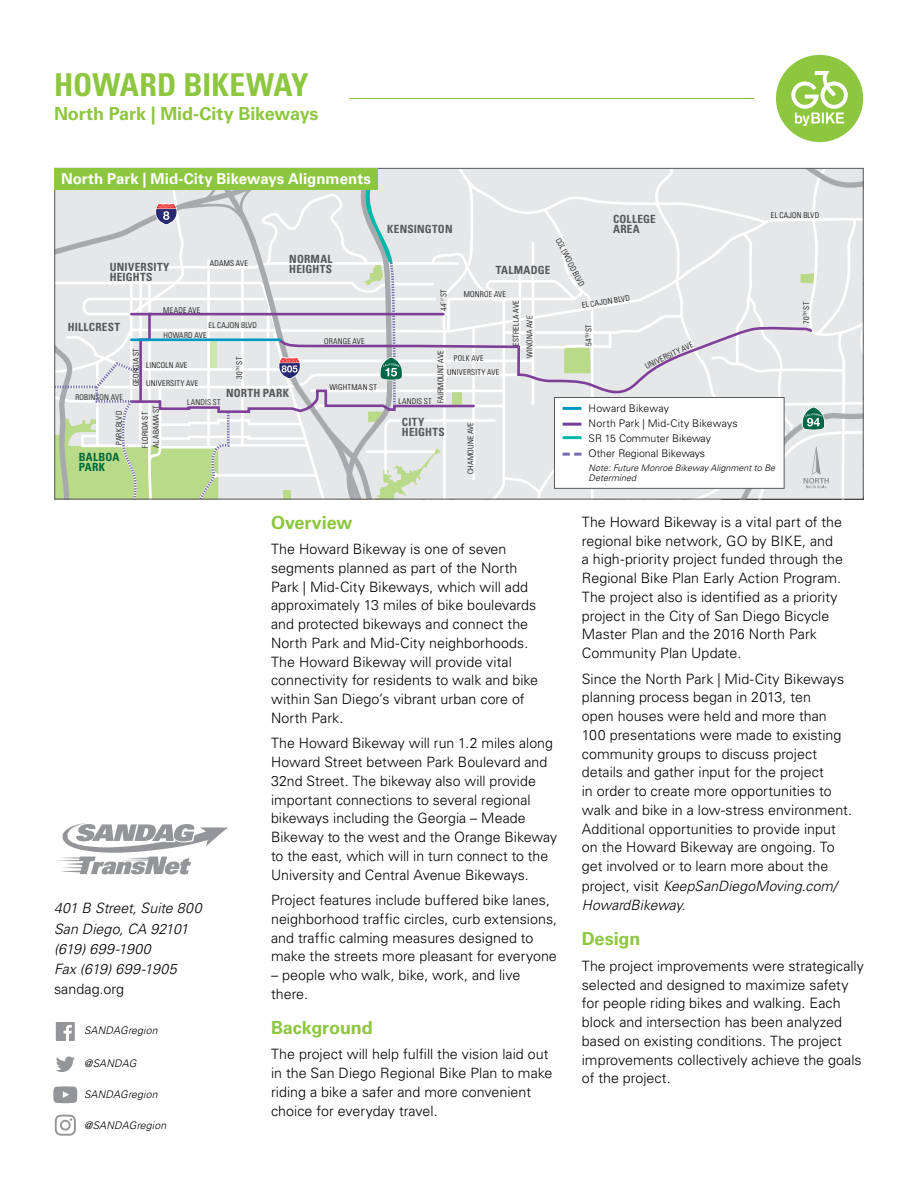
<style>
.page{position:relative;width:918px;height:1188px;background:#fff}
.page>*{position:absolute;margin:0;border:0;box-sizing:border-box;transform-origin:0 0}
.t1{font:700 condensed 31.5px "Univers LT Std";letter-spacing:.005em;color:#8dc63f}
.t2{font:700 18px "Univers LT Std";letter-spacing:-.005em;color:#8dc63f}
.t3{font:700 15px "Univers LT Std";color:#fff}
.t4{font:300 14.25px/18.8px "Univers LT Std";color:#000}
.t5{font:italic 300 14.25px/20.2px "Univers LT Std";letter-spacing:.005em;color:#000}
.t6{font:700 condensed 11.25px/9.9px "Univers LT Std";letter-spacing:.02em;color:#58595b}
.t7{font:700 condensed 11.25px/9.9px "Univers LT Std";letter-spacing:.02em;color:#006838}
.t8{font:300 10.5px/15px "Univers LT Std";color:#000}
.t9{font:italic 300 10.5px "Univers LT Std";letter-spacing:.015em;color:#000}
.t10{font:italic 300 9px/10.5px "Univers LT Std";color:#000}
.t11{font:300 condensed 7.95px/13.6px "Univers LT Std";letter-spacing:.03em;color:#000}
.s1{font-style:italic}
</style>
<div class="page">
<div style="left:346px;top:89px;width:420px;height:12px;background:#000;opacity:.75"></div>
<div style="left:776px;top:55px;width:87px;height:87px;background:#8dc63f;border-radius:50%"></div>
<svg style="left:791px;top:71px;width:57px;height:55px"></svg>
<svg style="left:56px;top:823px;width:172px;height:52px"></svg>
<svg style="left:53px;top:1086px;width:24px;height:17px"></svg>
<svg style="left:56px;top:1056px;width:19px;height:16px"></svg>
<svg style="left:56px;top:1022px;width:19px;height:19px"></svg>
<svg style="left:55px;top:168px;width:808px;height:331px"></svg>
<svg style="left:55px;top:1115px;width:21px;height:21px"></svg>
<div style="left:54px;top:168px;width:324px;height:22px;background:#8dc63f"></div>
<h1 class="t1" style="left:54px;top:65px;width:256px">HOWARD BIKEWAY</h1>
<p class="t2" style="left:54px;top:103px;width:266px">North Park | Mid-City Bikeways</p>
<p class="t3" style="left:61px;top:170px;width:311px">North Park | Mid-City Bikeways Alignments</p>
<p class="t6" style="left:110px;top:262px;width:61px">UNIVERSITY<br>HEIGHTS</p>
<p class="t11" style="left:210px;top:256px;width:40px">ADAMS AVE</p>
<p class="t6" style="left:289px;top:254px;width:45px">NORMAL<br>HEIGHTS</p>
<p class="t6" style="left:387px;top:224px;width:67px">KENSINGTON</p>
<p class="t11" style="left:564px;top:235px;width:55px;rotate:63deg">COLLWOOD BLVD</p>
<p class="t6" style="left:496px;top:265px;width:56px">TALMADGE</p>
<p class="t6" style="left:613px;top:214px;width:44px">COLLEGE<br>AREA</p>
<p class="t11" style="left:771px;top:209px;width:50px">EL CAJON BLVD</p>
<p class="t11" style="left:437px;top:311px;width:24px;rotate:-90deg">44<sup>TH</sup> ST</p>
<p class="t11" style="left:464px;top:288px;width:44px">MONROE AVE</p>
<p class="t11" style="left:509px;top:358px;width:59px;text-indent:12px;rotate:-90deg">ESTRELLA AVE<br>WINONA AVE</p>
<p class="t11" style="left:163px;top:303px;width:39px">MEADE AVE</p>
<p class="t11" style="left:209px;top:319px;width:50px">EL CAJON BLVD</p>
<p class="t6" style="left:68px;top:322px;width:54px">HILLCREST</p>
<p class="t11" style="left:163px;top:329px;width:45px">HOWARD AVE</p>
<p class="t11" style="left:324px;top:335px;width:42px">ORANGE AVE</p>
<p class="t11" style="left:129px;top:386px;width:39px;rotate:-90deg">GEORGIA ST</p>
<p class="t11" style="left:232px;top:379px;width:24px;rotate:-90deg">30<sup>TH</sup> ST</p>
<p class="t11" style="left:434px;top:403px;width:54px;rotate:-90deg">FAIRMOUNT AVE</p>
<p class="t11" style="left:454px;top:351px;width:31px">POLK AVE</p>
<p class="t11" style="left:146px;top:358px;width:43px">LINCOLN AVE</p>
<p class="t11" style="left:146px;top:376px;width:54px">UNIVERSITY AVE</p>
<p class="t11" style="left:447px;top:365px;width:54px">UNIVERSITY AVE</p>
<p class="t11" style="left:329px;top:380px;width:49px">WIGHTMAN ST</p>
<p class="t6" style="left:226px;top:388px;width:65px">NORTH PARK</p>
<p class="t11" style="left:75px;top:390px;width:49px">ROBINSON AVE</p>
<p class="t11" style="left:187px;top:396px;width:35px">LANDIS ST</p>
<p class="t11" style="left:398px;top:394px;width:35px">LANDIS ST</p>
<p class="t11" style="left:149px;top:448px;width:44px;rotate:-90deg">ALABAMA ST</p>
<p class="t11" style="left:112px;top:445px;width:36px;rotate:-90deg">PARK BLVD</p>
<p class="t11" style="left:138px;top:448px;width:37px;rotate:-90deg">FLORIDA ST</p>
<p class="t6" style="left:402px;top:417px;width:44px">CITY<br>HEIGHTS</p>
<p class="t11" style="left:464px;top:474px;width:53px;rotate:-90deg">CHAMOUNE AVE</p>
<p class="t7" style="left:79px;top:452px;width:42px">BALBOA<br>PARK</p>
<p class="t5" style="left:54px;top:898px;width:149px">401 B Street, Suite 800<br>San Diego, CA 92101 (619) 699-1900<br>Fax (619) 699-1905</p>
<p class="t4" style="left:54px;top:980px;width:72px">sandag.org</p>
<p class="t9" style="left:84px;top:1024px;width:75px">SANDAGregion</p>
<p class="t9" style="left:84px;top:1057px;width:54px">@SANDAG</p>
<p class="t9" style="left:84px;top:1088px;width:75px">SANDAGregion</p>
<p class="t9" style="left:84px;top:1119px;width:84px">@SANDAGregion</p>
<p class="t2" style="left:271px;top:512px;width:83px">Overview</p>
<p class="t4" style="left:271px;top:540px;width:269px">The Howard Bikeway is one of seven segments planned as part of the North Park | Mid-City Bikeways, which will add approximately 13 miles of bike boulevards and protected bikeways and connect the North Park and Mid-City neighborhoods.<br>The Howard Bikeway will provide vital connectivity for residents to walk and bike within San Diego’s vibrant urban core of North Park.</p>
<p class="t4" style="left:271px;top:734px;width:288px">The Howard Bikeway will run 1.2 miles along Howard Street between Park Boulevard and 32nd Street. The bikeway also will provide important connections to several regional bikeways including the Georgia – Meade Bikeway to the west and the Orange Bikeway to the east, which will in turn connect to the University and Central Avenue Bikeways.</p>
<p class="t4" style="left:271px;top:891px;width:288px">Project features include buffered bike lanes, neighborhood traffic circles, curb extensions, and traffic calming measures designed to make the streets more pleasant for everyone</p>
<p class="t4" style="left:271px;top:966px;width:251px">– people who walk, bike, work, and live there.</p>
<p class="t2" style="left:271px;top:1017px;width:103px">Background</p>
<p class="t4" style="left:271px;top:1045px;width:283px">The project will help fulfill the vision laid out in the San Diego Regional Bike Plan to make riding a bike a safer and more convenient choice for everyday travel.</p>
<p class="t11" style="left:581px;top:298px;width:50px;rotate:-9deg">EL CAJON BLVD</p>
<p class="t11" style="left:582px;top:346px;width:24px;rotate:-90deg">54<sup>TH</sup> ST</p>
<p class="t11" style="left:643px;top:360px;width:54px;rotate:-25deg">UNIVERSITY AVE</p>
<p class="t8" style="left:589px;top:401px;width:151px">Howard Bikeway<br>North Park | Mid-City Bikeways<br>SR 15 Commuter Bikeway<br>Other Regional Bikeways</p>
<p class="t10" style="left:589px;top:462px;width:188px">Note: Future Monroe Bikeway Alignment to Be<br>Determined</p>
<p class="t11" style="left:799px;top:324px;width:24px;rotate:-90deg">70<sup>TH</sup> ST</p>
<p class="t4" style="left:582px;top:513px;width:263px">The Howard Bikeway is a vital part of the regional bike network, GO by BIKE, and a high-priority project funded through the Regional Bike Plan Early Action Program.<br>The project also is identified as a priority project in the City of San Diego Bicycle Master Plan and the 2016 North Park Community Plan Update.</p>
<p class="t4" style="left:582px;top:669px;width:272px">Since the North Park | Mid-City Bikeways planning process began in 2013, ten<br>open houses were held and more than 100 presentations were made to existing community groups to discuss project details and gather input for the project<br>in order to create more opportunities to walk and bike in a low-stress environment.<br>Additional opportunities to provide input on the Howard Bikeway are ongoing. To get involved or to learn more about the project, visit <span class="s1">KeepSanDiegoMoving.com/ HowardBikeway.</span></p>
<p class="t2" style="left:582px;top:928px;width:60px">Design</p>
<p class="t4" style="left:582px;top:956px;width:284px">The project improvements were strategically selected and designed to maximize safety for people riding bikes and walking. Each block and intersection has been analyzed based on existing conditions. The project improvements collectively achieve the goals of the project.</p>
</div>
